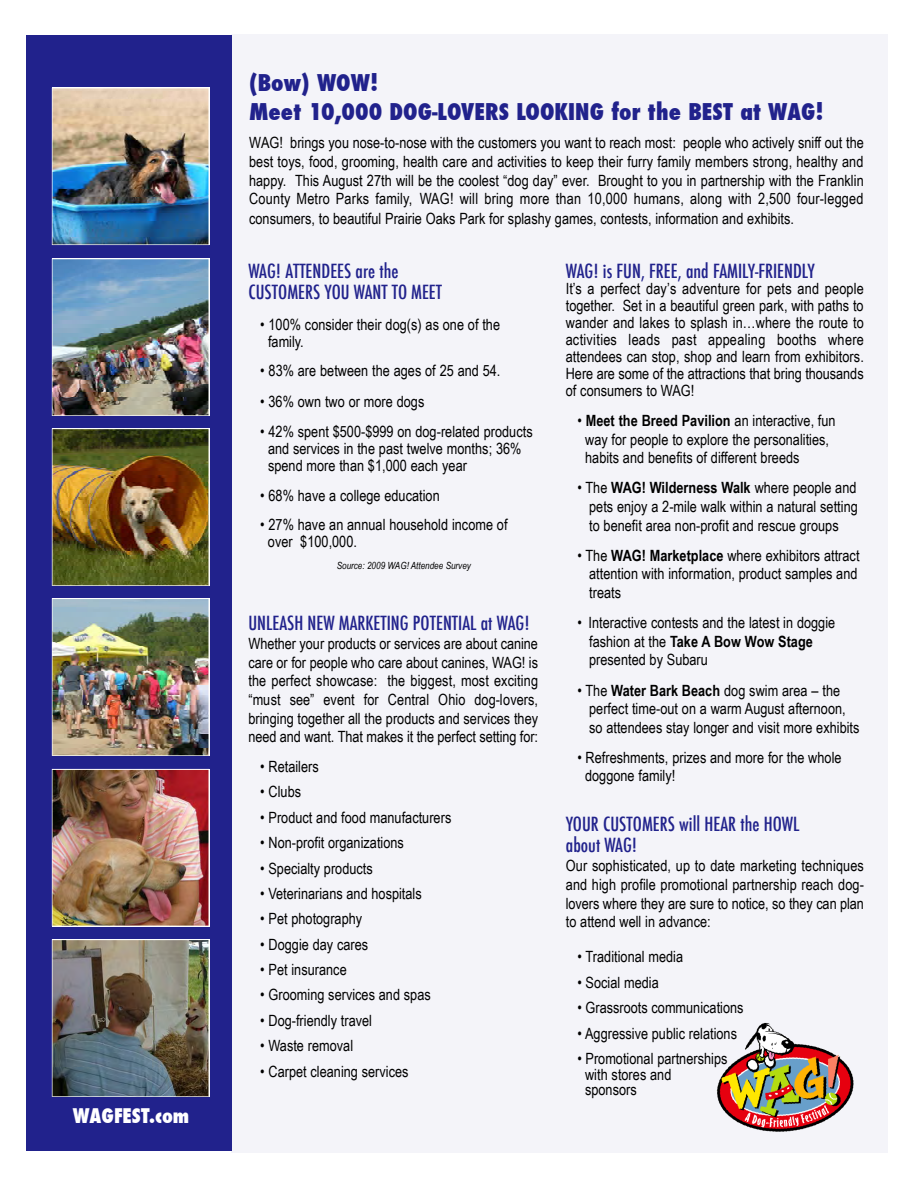
<style>
.page{position:relative;width:918px;height:1188px;background:#fff}
.page>*{position:absolute;margin:0;border:0;box-sizing:border-box;transform-origin:0 0}
.t1{font:800 condensed 22.5px/29.1px "Futura";color:#21228c}
.t2{font:800 condensed 19.8px "Futura";color:#fff}
.t3{font:500 condensed 19.05px/21.3px "Futura";color:#21228c}
.t4{font:15.45px/18.6px "Arial Narrow";color:#000}
.t5{font:italic 9.9px "Arial Narrow";color:#000}
.s1{font-weight:700}
</style>
<div class="page">
<div style="left:231px;top:35px;width:657px;height:1118px;background:#f4f4f9"></div>
<div style="left:26px;top:36px;width:206px;height:1115px;background:#21228c"></div>
<img style="left:52px;top:88px;width:157px;height:157px">
<img style="left:52px;top:259px;width:157px;height:157px">
<img style="left:52px;top:428px;width:157px;height:158px">
<img style="left:52px;top:598px;width:157px;height:158px">
<img style="left:52px;top:769px;width:157px;height:157px">
<img style="left:52px;top:939px;width:157px;height:158px">
<img style="left:716px;top:1022px;width:138px;height:110px">
<p class="t2" style="left:73px;top:1103px;width:118px">WAGFEST.com</p>
<p class="t1" style="left:249px;top:68px;width:576px">(Bow) WOW!<br>Meet 10,000 DOG-LOVERS LOOKING for the BEST at WAG!</p>
<p class="t4" style="left:249px;top:133px;width:616px;text-align:justify">WAG! brings you nose-to-nose with the customers you want to reach most: people who actively sniff out the best toys, food, grooming, health care and activities to keep their furry family members strong, healthy and happy. This August 27th will be the coolest “dog day” ever. Brought to you in partnership with the Franklin County Metro Parks family, WAG! will bring more than 10,000 humans, along with 2,500 four-legged</p>
<p class="t4" style="left:249px;top:210px;width:546px">consumers, to beautiful Prairie Oaks Park for splashy games, contests, information and exhibits.</p>
<p class="t3" style="left:248px;top:260px;width:195px">WAG! ATTENDEES are the<br>CUSTOMERS YOU WANT TO MEET</p>
<p class="t4" style="left:268px;top:316px;width:234px;line-height:17px;text-indent:-8px">• 100% consider their dog(s) as one of the family.</p>
<p class="t4" style="left:260px;top:361px;width:242px">• 83% are between the ages of 25 and 54.</p>
<p class="t4" style="left:260px;top:393px;width:166px">• 36% own two or more dogs</p>
<p class="t4" style="left:268px;top:423px;width:266px;line-height:17px;text-indent:-8px">• 42% spent $500-$999 on dog-related products and services in the past twelve months; 36% spend more than $1,000 each year</p>
<p class="t4" style="left:260px;top:486px;width:181px">• 68% have a college education</p>
<p class="t4" style="left:268px;top:516px;width:241px;line-height:17px;text-indent:-8px">• 27% have an annual household income of over $100,000.</p>
<p class="t5" style="left:337px;top:559px;width:136px">Source: 2009 WAG! Attendee Survey</p>
<p class="t3" style="left:566px;top:260px;width:250px">WAG! is FUN, FREE, and FAMILY-FRIENDLY</p>
<p class="t4" style="left:566px;top:280px;width:300px;line-height:17px;text-align:justify">It’s a perfect day’s adventure for pets and people together. Set in a beautiful green park, with paths to wander and lakes to splash in…where the route to activities leads past appealing booths where attendees can stop, shop and learn from exhibitors.<br>Here are some of the attractions that bring thousands of consumers to WAG!</p>
<p class="t4" style="left:585px;top:411px;width:252px;text-indent:-8px">• <span class="s1">Meet the Breed Pavilion</span> an interactive, fun way for people to explore the personalities, habits and benefits of different breeds</p>
<p class="t4" style="left:589px;top:479px;width:270px;text-align:justify;text-indent:-12px">• The <span class="s1">WAG! Wilderness Walk</span> where people and pets enjoy a 2-mile walk within a natural setting to benefit area non-profit and rescue groups</p>
<p class="t4" style="left:589px;top:546px;width:272px;text-indent:-12px">• The <span class="s1">WAG! Marketplace</span> where exhibitors attract attention with information, product samples and treats</p>
<p class="t4" style="left:589px;top:613px;width:248px;text-indent:-12px">• Interactive contests and the latest in doggie fashion at the <span class="s1">Take A Bow Wow Stage </span>presented by Subaru</p>
<p class="t4" style="left:589px;top:681px;width:272px;text-indent:-12px">• The <span class="s1">Water Bark Beach</span> dog swim area – the perfect time-out on a warm August afternoon, so attendees stay longer and visit more exhibits</p>
<p class="t4" style="left:585px;top:748px;width:258px;text-indent:-8px">• Refreshments, prizes and more for the whole doggone family!</p>
<p class="t3" style="left:566px;top:813px;width:235px">YOUR CUSTOMERS will HEAR the HOWL about WAG!</p>
<p class="t4" style="left:566px;top:857px;width:300px;text-align:justify">Our sophisticated, up to date marketing techniques and high profile promotional partnership reach dog&shy;lovers where they are sure to notice, so they can plan to attend well in advance:</p>
<p class="t4" style="left:577px;top:948px;width:107px">• Traditional media</p>
<p class="t4" style="left:577px;top:973px;width:83px">• Social media</p>
<p class="t4" style="left:577px;top:998px;width:168px">• Grassroots communications</p>
<p class="t4" style="left:577px;top:1024px;width:161px">• Aggressive public relations</p>
<p class="t4" style="left:585px;top:1051px;width:144px;line-height:15.6px;text-indent:-8px">• Promotional partnerships with stores and<br>sponsors</p>
<p class="t3" style="left:248px;top:612px;width:283px">UNLEASH NEW MARKETING POTENTIAL at WAG!</p>
<p class="t4" style="left:248px;top:634px;width:291px;text-align:justify">Whether your products or services are about canine care or for people who care about canines, WAG! is the perfect showcase: the biggest, most exciting “must see” event for Central Ohio dog-lovers, bringing together all the products and services they need and want. That makes it the perfect setting for:</p>
<p class="t4" style="left:260px;top:757px;width:60px">• Retailers</p>
<p class="t4" style="left:260px;top:782px;width:42px">• Clubs</p>
<p class="t4" style="left:260px;top:808px;width:193px">• Product and food manufacturers</p>
<p class="t4" style="left:260px;top:833px;width:145px">• Non-profit organizations</p>
<p class="t4" style="left:260px;top:859px;width:114px">• Specialty products</p>
<p class="t4" style="left:260px;top:884px;width:163px">• Veterinarians and hospitals</p>
<p class="t4" style="left:260px;top:909px;width:103px">• Pet photography</p>
<p class="t4" style="left:260px;top:935px;width:110px">• Doggie day cares</p>
<p class="t4" style="left:260px;top:960px;width:88px">• Pet insurance</p>
<p class="t4" style="left:260px;top:986px;width:172px">• Grooming services and spas</p>
<p class="t4" style="left:260px;top:1011px;width:113px">• Dog-friendly travel</p>
<p class="t4" style="left:260px;top:1036px;width:94px">• Waste removal</p>
<p class="t4" style="left:260px;top:1062px;width:150px">• Carpet cleaning services</p>
</div>
